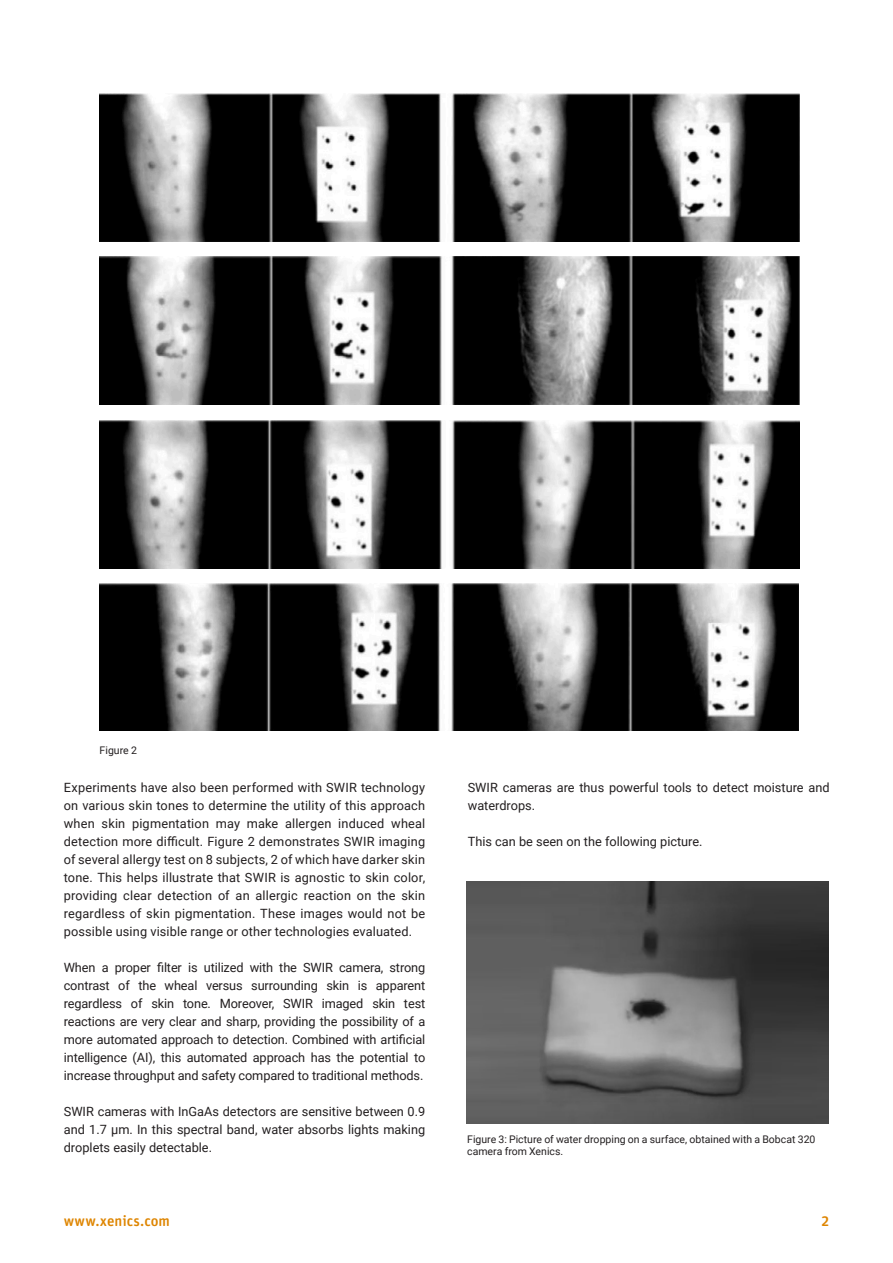
<style>
.page{position:relative;width:893px;height:1263px;background:#fff}
.page>*{position:absolute;margin:0;border:0;box-sizing:border-box;transform-origin:0 0}
.t1{font:500 15px "Unit Rounded Pro";color:#de8500}
.t2{font:12.75px/18px "Roboto";color:#231f20;text-align:justify}
.t3{font:10.5px "Roboto";color:#231f20}
</style>
<div class="page">
<img style="left:100px;top:93px;width:699px;height:148px">
<img style="left:100px;top:257px;width:699px;height:148px">
<img style="left:100px;top:421px;width:699px;height:148px">
<img style="left:100px;top:583px;width:698px;height:148px">
<img style="left:467px;top:882px;width:362px;height:242px">
<p class="t3" style="left:100px;top:743px;width:39px">Figure 2</p>
<p class="t2" style="left:64px;top:778px;width:363px">Experiments have also been performed with SWIR technology on various skin tones to determine the utility of this approach when skin pigmentation may make allergen induced wheal detection more difficult. Figure 2 demonstrates SWIR imaging of several allergy test on 8 subjects, 2 of which have darker skin tone. This helps illustrate that SWIR is agnostic to skin color, providing clear detection of an allergic reaction on the skin regardless of skin pigmentation. These images would not be possible using visible range or other technologies evaluated.</p>
<p class="t2" style="left:64px;top:958px;width:363px">When a proper filter is utilized with the SWIR camera, strong contrast of the wheal versus surrounding skin is apparent regardless of skin tone. Moreover, SWIR imaged skin test reactions are very clear and sharp, providing the possibility of a more automated approach to detection. Combined with artificial intelligence (AI), this automated approach has the potential to increase throughput and safety compared to traditional methods.</p>
<p class="t2" style="left:64px;top:1102px;width:363px">SWIR cameras with InGaAs detectors are sensitive between 0.9 and 1.7 µm. In this spectral band, water absorbs lights making droplets easily detectable.</p>
<p class="t2" style="left:468px;top:778px;width:363px">SWIR cameras are thus powerful tools to detect moisture and waterdrops.</p>
<p class="t2" style="left:468px;top:832px;width:236px">This can be seen on the following picture.</p>
<p class="t3" style="left:467px;top:1132px;width:350px">Figure 3: Picture of water dropping on a surface, obtained with a Bobcat 320</p>
<p class="t3" style="left:467px;top:1144px;width:98px">camera from Xenics.</p>
<p class="t1" style="left:64px;top:1210px;width:108px">www.xenics.com</p>
<p class="t1" style="left:821px;top:1210px;width:9px">2</p>
</div>
